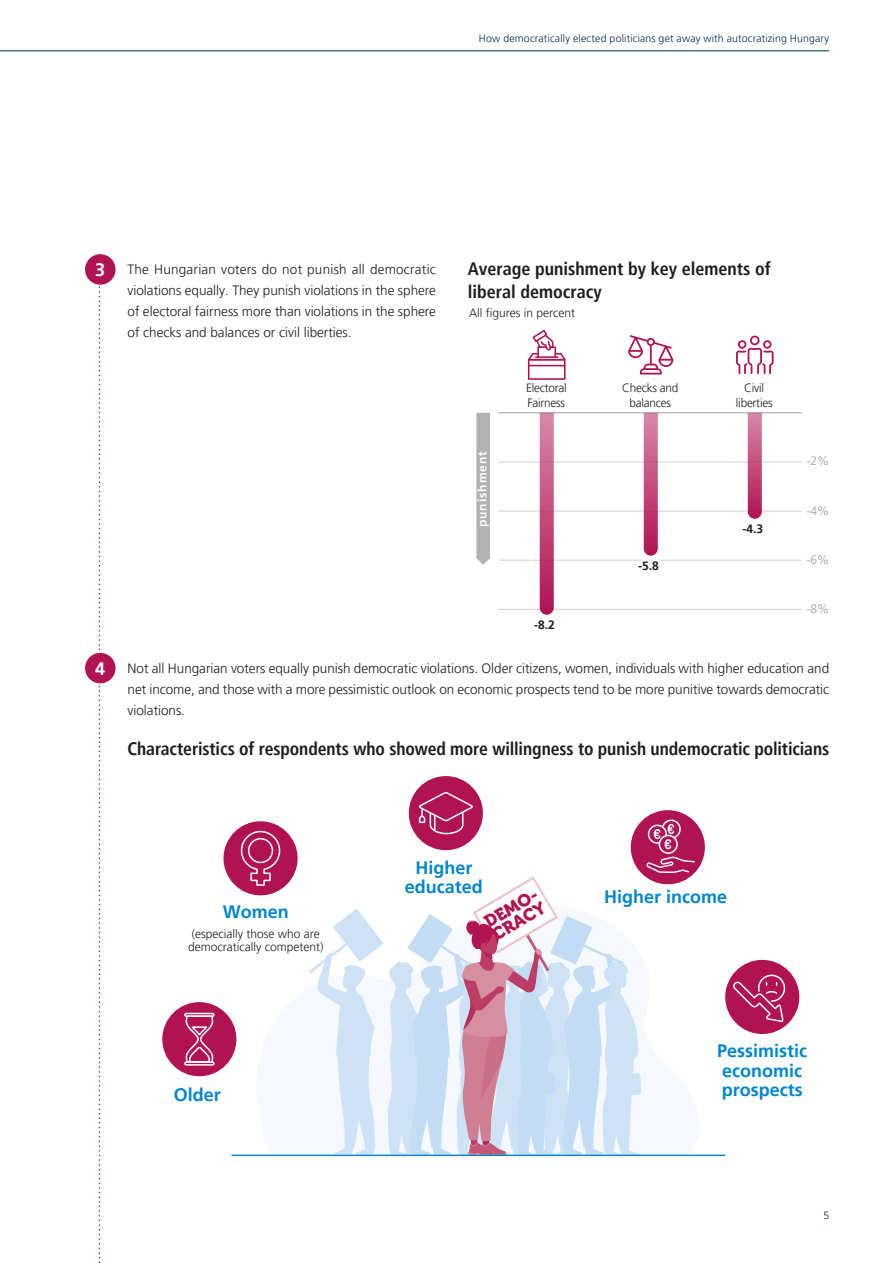
<style>
.page{position:relative;width:893px;height:1263px;background:#fff}
.page>*{position:absolute;margin:0;border:0;box-sizing:border-box;transform-origin:0 0}
.t1{font:700 condensed 18px/22.5px "Frutiger LT Pro";color:#1d1d1b}
.t2{font:700 18px/19.5px "Frutiger LT Pro";color:#0086ce;text-align:center}
.t3{font:700 18px "Frutiger LT Pro";color:#fff}
.t4{font:17.25px/14.9px "Museo 900";color:#b11252}
.t5{font:300 13.5px/21px "Frutiger LT Pro";color:#1d1d1b;text-align:justify}
.t6{font:300 12px/13.5px "Frutiger LT Pro";color:#1d1d1b;text-align:center}
.t7{font:300 12px/15px "Frutiger LT Pro";letter-spacing:-.02em;color:#1d1d1b;text-align:center}
.t8{font:300 12px "Frutiger LT Pro";color:#9d9d9d}
.t9{font:700 12px "Frutiger LT Pro";color:#1d1d1b}
.t10{font:700 12px "Frutiger LT Pro";letter-spacing:.08em;color:#fff}
.t11{font:300 10.5px "Frutiger LT Pro";letter-spacing:.015em;color:#002b51}
</style>
<div class="page">
<svg style="left:99px;top:286px;width:1px;height:977px"></svg>
<div style="left:85px;top:254px;width:31px;height:31px;background:#b11252;border-radius:50%"></div>
<div style="left:85px;top:653px;width:31px;height:30px;background:#b11252;border-radius:50%"></div>
<div style="left:409px;top:776px;width:74px;height:74px;background:#b11252;border-radius:50%"></div>
<div style="left:162px;top:1002px;width:74px;height:74px;background:#b11252;border-radius:50%"></div>
<div style="left:631px;top:810px;width:74px;height:74px;background:#b11252;border-radius:50%"></div>
<div style="left:223px;top:821px;width:75px;height:74px;background:#b11252;border-radius:50%"></div>
<div style="left:725px;top:960px;width:74px;height:74px;background:#b11252;border-radius:50%"></div>
<svg style="left:418px;top:792px;width:55px;height:43px"></svg>
<svg style="left:733px;top:974px;width:53px;height:48px"></svg>
<svg style="left:185px;top:1017px;width:29px;height:44px"></svg>
<div style="left:184px;top:1061px;width:31px;height:4px;border:2px solid #fff"></div>
<div style="left:184px;top:1013px;width:31px;height:4px;border:2px solid #fff"></div>
<div style="left:665px;top:839px;width:6px;height:10px;border:2px solid #fff;border-radius:2px"></div>
<div style="left:659px;top:835px;width:19px;height:19px;border:2px solid #fff;border-radius:50%"></div>
<svg style="left:647px;top:819px;width:34px;height:27px"></svg>
<svg style="left:240px;top:830px;width:41px;height:56px"></svg>
<svg style="left:309px;top:856px;width:386px;height:298px"></svg>
<hr style="left:231px;top:1154px;width:494px;height:2px;background:#0086ce">
<svg style="left:528px;top:330px;width:38px;height:50px"></svg>
<svg style="left:736px;top:336px;width:38px;height:38px"></svg>
<svg style="left:628px;top:335px;width:45px;height:39px"></svg>
<hr style="left:498px;top:412px;width:304px;height:1px;background:#9d9d9d">
<hr style="left:498px;top:462px;width:304px;height:1px;background:#d1d1d1">
<hr style="left:498px;top:511px;width:304px;height:1px;background:#d1d1d1">
<hr style="left:498px;top:560px;width:304px;height:1px;background:#d1d1d1">
<hr style="left:498px;top:609px;width:304px;height:1px;background:#d1d1d1">
<svg style="left:530px;top:413px;width:32px;height:202px"></svg>
<svg style="left:635px;top:413px;width:32px;height:148px"></svg>
<svg style="left:738px;top:413px;width:32px;height:106px"></svg>
<svg style="left:476px;top:413px;width:14px;height:152px;background:#b6b6b6"></svg>
<hr style="left:0;top:51px;width:829px;height:1px;background:#002b51">
<p class="t11" style="left:479px;top:32px;width:352px">How democratically elected politicians get away with autocratizing Hungary</p>
<h1 class="t3" style="left:95px;top:259px;width:12px">3</h1>
<h1 class="t3" style="left:95px;top:658px;width:12px">4</h1>
<p class="t5" style="left:128px;top:259px;width:310px">The Hungarian voters do not punish all democratic violations equally. They punish violations in the sphere of electoral fairness more than violations in the sphere of checks and balances or civil liberties.</p>
<h1 class="t1" style="left:468px;top:258px;width:305px">Average punishment by key elements of liberal democracy</h1>
<p class="t6" style="left:469px;top:306px;width:108px">All figures in percent</p>
<p class="t10" style="left:475px;top:527px;width:77px;rotate:-90deg">punishment</p>
<p class="t7" style="left:526px;top:380px;width:42px;text-align:left">Electoral<br>Fairness</p>
<p class="t7" style="left:622px;top:380px;width:58px">Checks and balances</p>
<p class="t7" style="left:736px;top:380px;width:38px">Civil liberties</p>
<p class="t9" style="left:534px;top:618px;width:22px">-8.2</p>
<p class="t9" style="left:638px;top:559px;width:22px">-5.8</p>
<p class="t9" style="left:742px;top:522px;width:22px">-4.3</p>
<p class="t8" style="left:806px;top:454px;width:24px">-2%</p>
<p class="t8" style="left:806px;top:503px;width:24px">-4%</p>
<p class="t8" style="left:806px;top:553px;width:24px">-6%</p>
<p class="t8" style="left:806px;top:602px;width:24px">-8%</p>
<p class="t5" style="left:128px;top:658px;width:703px">Not all Hungarian voters equally punish democratic violations. Older citizens, women, individuals with higher education and net income, and those with a more pessimistic outlook on economic prospects tend to be more punitive towards democratic violations.</p>
<h1 class="t1" style="left:128px;top:737px;width:703px">Characteristics of respondents who showed more willingness to punish undemocratic politicians</h1>
<h1 class="t2" style="left:223px;top:902px;width:68px">Women</h1>
<p class="t6" style="left:188px;top:927px;width:137px">(especially those who are democratically competent)</p>
<h1 class="t2" style="left:174px;top:1085px;width:49px">Older</h1>
<h1 class="t2" style="left:405px;top:858px;width:80px">Higher educated</h1>
<p class="t4" style="left:482px;top:916px;width:62px;rotate:-30deg">DEMO-<br>CRACY</p>
<h1 class="t2" style="left:604px;top:887px;width:125px">Higher income</h1>
<h1 class="t2" style="left:717px;top:1041px;width:91px;text-align:left">Pessimistic economic prospects</h1>
<p class="t11" style="left:823px;top:1209px;width:7px">5</p>
</div>
